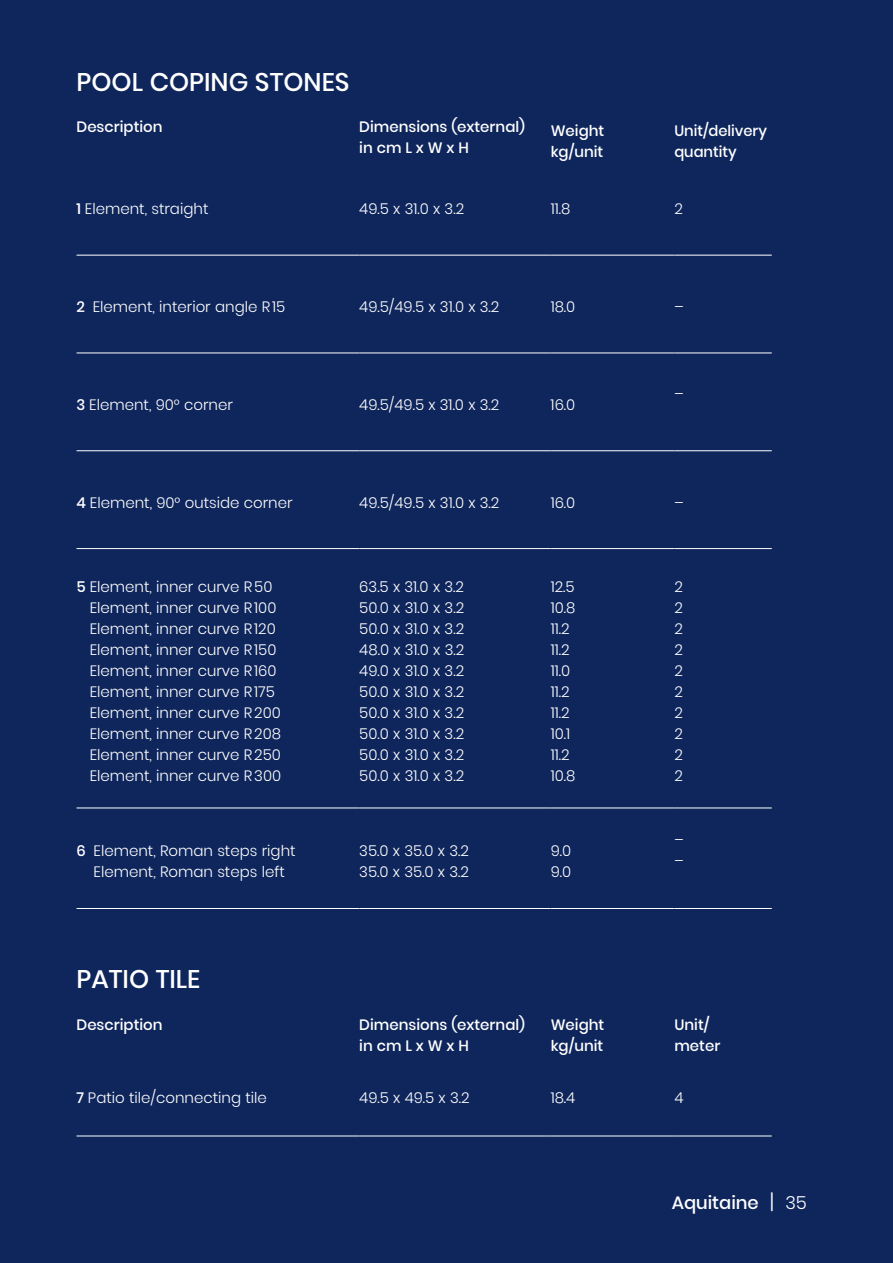
<style>
.page{position:relative;width:893px;height:1263px;background:#0f265c}
.page>*{position:absolute;margin:0;border:0;box-sizing:border-box;transform-origin:0 0}
.t1{font:500 25.5px "Poppins";color:#fff}
.t2{font:500 18px "Poppins";color:#fff}
.t3{font:300 15px/21px "Poppins";color:#fff}
.t4{font:500 15px/21px "Poppins";color:#fff}
.s1{font-weight:500}
.s2{font-weight:300;font-size:21px}
.s3{font-weight:300}
</style>
<div class="page">
<hr style="left:77px;top:255px;width:282px;height:1px;background:#fff">
<hr style="left:359px;top:255px;width:192px;height:1px;background:#fff">
<hr style="left:551px;top:255px;width:123px;height:1px;background:#fff">
<hr style="left:674px;top:255px;width:98px;height:1px;background:#fff">
<hr style="left:77px;top:353px;width:282px;height:1px;background:#fff">
<hr style="left:359px;top:353px;width:192px;height:1px;background:#fff">
<hr style="left:551px;top:353px;width:123px;height:1px;background:#fff">
<hr style="left:674px;top:353px;width:98px;height:1px;background:#fff">
<hr style="left:77px;top:450px;width:282px;height:1px;background:#fff">
<hr style="left:359px;top:450px;width:192px;height:1px;background:#fff">
<hr style="left:551px;top:450px;width:123px;height:1px;background:#fff">
<hr style="left:674px;top:450px;width:98px;height:1px;background:#fff">
<hr style="left:77px;top:548px;width:282px;height:1px;background:#fff">
<hr style="left:359px;top:548px;width:192px;height:1px;background:#fff">
<hr style="left:551px;top:548px;width:123px;height:1px;background:#fff">
<hr style="left:674px;top:548px;width:98px;height:1px;background:#fff">
<hr style="left:77px;top:807px;width:282px;height:1px;background:#fff">
<hr style="left:359px;top:807px;width:192px;height:1px;background:#fff">
<hr style="left:551px;top:807px;width:123px;height:1px;background:#fff">
<hr style="left:674px;top:807px;width:98px;height:1px;background:#fff">
<hr style="left:77px;top:908px;width:282px;height:1px;background:#fff">
<hr style="left:359px;top:908px;width:192px;height:1px;background:#fff">
<hr style="left:551px;top:908px;width:123px;height:1px;background:#fff">
<hr style="left:674px;top:908px;width:98px;height:1px;background:#fff">
<hr style="left:77px;top:1135px;width:282px;height:1px;background:#fff">
<hr style="left:359px;top:1135px;width:192px;height:1px;background:#fff">
<hr style="left:551px;top:1135px;width:123px;height:1px;background:#fff">
<hr style="left:674px;top:1135px;width:98px;height:1px;background:#fff">
<h1 class="t1" style="left:77px;top:67px;width:274px">POOL COPING STONES</h1>
<p class="t4" style="left:77px;top:117px;width:88px">Description</p>
<p class="t4" style="left:359px;top:117px;width:167px">Dimensions (external) in cm L x W x H</p>
<p class="t4" style="left:551px;top:121px;width:55px">Weight kg/unit</p>
<p class="t4" style="left:674px;top:121px;width:94px">Unit/delivery quantity</p>
<p class="t3" style="left:77px;top:198px;width:133px"><span class="s1">1</span> Element, straight</p>
<p class="t3" style="left:359px;top:198px;width:106px">49.5 x 31.0 x 3.2</p>
<p class="t3" style="left:551px;top:198px;width:21px">11.8</p>
<p class="t3" style="left:674px;top:198px;width:10px">2</p>
<p class="t3" style="left:77px;top:296px;width:210px"><span class="s1">2</span> Element, interior angle R15</p>
<p class="t3" style="left:359px;top:296px;width:142px">49.5/49.5 x 31.0 x 3.2</p>
<p class="t3" style="left:551px;top:296px;width:26px">18.0</p>
<p class="t3" style="left:674px;top:296px;width:11px">–</p>
<p class="t3" style="left:77px;top:394px;width:158px"><span class="s1">3</span> Element, 90° corner</p>
<p class="t3" style="left:359px;top:394px;width:142px">49.5/49.5 x 31.0 x 3.2</p>
<p class="t3" style="left:551px;top:394px;width:26px">16.0</p>
<p class="t3" style="left:674px;top:384px;width:11px">–</p>
<p class="t3" style="left:77px;top:492px;width:218px"><span class="s1">4</span> Element, 90° outside corner</p>
<p class="t3" style="left:359px;top:492px;width:142px">49.5/49.5 x 31.0 x 3.2</p>
<p class="t3" style="left:551px;top:492px;width:26px">16.0</p>
<p class="t3" style="left:674px;top:492px;width:11px">–</p>
<p class="t3" style="left:90px;top:576px;width:193px;text-indent:-13px"><span class="s1">5</span> Element, inner curve R50<br>Element, inner curve R100<br>Element, inner curve R120<br>Element, inner curve R150<br>Element, inner curve R160<br>Element, inner curve R175<br>Element, inner curve R200<br>Element, inner curve R208<br>Element, inner curve R250<br>Element, inner curve R300</p>
<p class="t3" style="left:359px;top:576px;width:107px;text-align:justify">63.5 x 31.0 x 3.2<br>50.0 x 31.0 x 3.2<br>50.0 x 31.0 x 3.2<br>48.0 x 31.0 x 3.2<br>49.0 x 31.0 x 3.2<br>50.0 x 31.0 x 3.2<br>50.0 x 31.0 x 3.2<br>50.0 x 31.0 x 3.2<br>50.0 x 31.0 x 3.2<br>50.0 x 31.0 x 3.2</p>
<p class="t3" style="left:551px;top:576px;width:26px">12.5<br>10.8<br>11.2<br>11.2<br>11.0<br>11.2<br>11.2<br>10.1<br>11.2<br>10.8</p>
<p class="t3" style="left:674px;top:576px;width:10px;text-align:justify">2<br>2<br>2<br>2<br>2<br>2<br>2<br>2<br>2<br>2</p>
<p class="t3" style="left:77px;top:840px;width:221px;text-align:center"><span class="s1">6</span> Element, Roman steps right<br>Element, Roman steps left</p>
<p class="t3" style="left:359px;top:840px;width:111px">35.0 x 35.0 x 3.2<br>35.0 x 35.0 x 3.2</p>
<p class="t3" style="left:551px;top:840px;width:22px">9.0<br>9.0</p>
<p class="t3" style="left:674px;top:829px;width:11px">– –</p>
<h1 class="t1" style="left:77px;top:965px;width:125px">PATIO TILE</h1>
<p class="t4" style="left:77px;top:1014px;width:88px">Description</p>
<p class="t4" style="left:359px;top:1014px;width:167px">Dimensions (external) in cm L x W x H</p>
<p class="t4" style="left:551px;top:1014px;width:55px">Weight kg/unit</p>
<p class="t4" style="left:674px;top:1014px;width:47px">Unit/ meter</p>
<p class="t3" style="left:77px;top:1087px;width:192px"><span class="s1">7</span> Patio tile/connecting tile</p>
<p class="t3" style="left:359px;top:1087px;width:112px">49.5 x 49.5 x 3.2</p>
<p class="t3" style="left:551px;top:1087px;width:26px">18.4</p>
<p class="t3" style="left:674px;top:1087px;width:11px">4</p>
<p class="t2" style="left:672px;top:1192px;width:137px">Aquitaine <span class="s2">|</span> <span class="s3">35</span></p>
</div>
